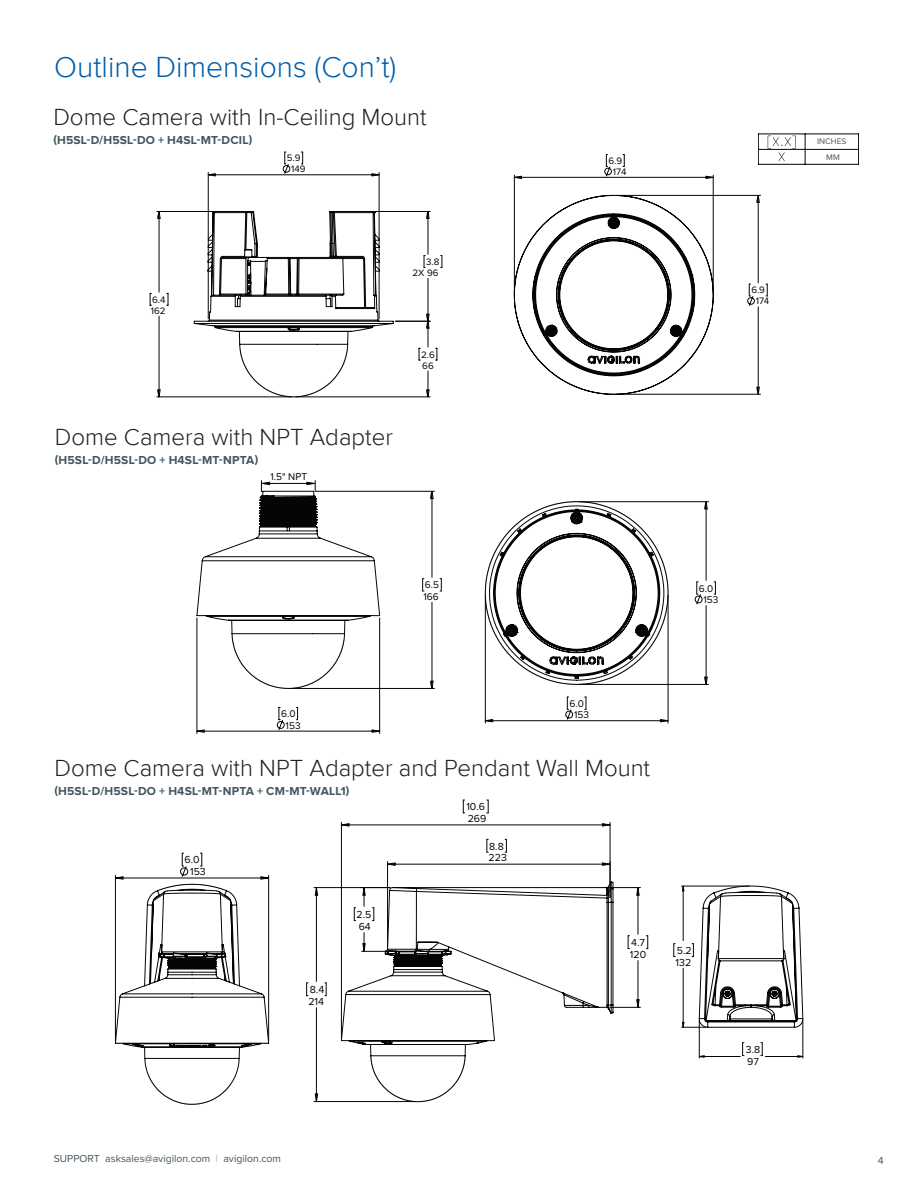
<style>
.page{position:relative;width:918px;height:1188px;background:#fff}
.page>*{position:absolute;margin:0;border:0;box-sizing:border-box;transform-origin:0 0}
.Headings{font:300 30px "Proxima Nova";color:#015dab}
.Outline_Dimensions_S{font:300 24px "Proxima Nova";color:#231f20}
.Spec_Heading{font:700 12px "Proxima Nova";letter-spacing:.02em;color:#45555f}
.t1{font:10.5px/12px "Proxima Nova";color:#050504}
.t2{font:10.5px "Proxima Nova";color:#455560}
.t3{font:10.05px/11.4px "Proxima Nova";color:#050504;text-align:center}
.t4{font:9.75px/10.9px "Proxima Nova";color:#050504;text-align:center}
.Callouts{font:8.4px "Proxima Nova";color:#45555f}
.s1{color:#a2aaaf}
</style>
<div class="page">
<svg style="left:150px;top:293px;width:1px;height:13px"></svg>
<hr style="left:157px;top:397px;width:134px;height:1px;background:#050504">
<svg style="left:436px;top:348px;width:2px;height:13px"></svg>
<hr style="left:296px;top:397px;width:134px;height:1px;background:#050504">
<svg style="left:428px;top:371px;width:1px;height:26px"></svg>
<hr style="left:428px;top:278px;width:1px;height:43px;background:#050504">
<hr style="left:428px;top:211px;width:1px;height:43px;background:#050504">
<svg style="left:441px;top:255px;width:2px;height:13px"></svg>
<hr style="left:208px;top:175px;width:171px;height:1px;background:#050504">
<hr style="left:379px;top:173px;width:1px;height:146px;background:#050504">
<hr style="left:208px;top:173px;width:1px;height:146px;background:#050504">
<svg style="left:301px;top:152px;width:2px;height:13px"></svg>
<svg style="left:283px;top:152px;width:7px;height:22px"></svg>
<svg style="left:157px;top:211px;width:271px;height:186px"></svg>
<svg style="left:426px;top:314px;width:4px;height:33px"></svg>
<svg style="left:426px;top:211px;width:4px;height:8px"></svg>
<svg style="left:371px;top:173px;width:9px;height:3px"></svg>
<svg style="left:207px;top:173px;width:9px;height:3px"></svg>
<svg style="left:194px;top:211px;width:200px;height:186px"></svg>
<hr style="left:514px;top:177px;width:199px;height:1px;background:#050504">
<hr style="left:713px;top:175px;width:1px;height:118px;background:#050504">
<hr style="left:514px;top:175px;width:1px;height:118px;background:#050504">
<svg style="left:623px;top:154px;width:2px;height:13px"></svg>
<svg style="left:604px;top:154px;width:8px;height:23px"></svg>
<hr style="left:758px;top:307px;width:1px;height:87px;background:#050504">
<hr style="left:758px;top:195px;width:1px;height:88px;background:#050504">
<hr style="left:616px;top:394px;width:145px;height:1px;background:#050504">
<hr style="left:616px;top:195px;width:145px;height:1px;background:#050504">
<svg style="left:766px;top:284px;width:2px;height:13px"></svg>
<svg style="left:747px;top:284px;width:8px;height:22px"></svg>
<svg style="left:705px;top:176px;width:9px;height:3px"></svg>
<svg style="left:514px;top:176px;width:8px;height:3px"></svg>
<svg style="left:756px;top:387px;width:4px;height:8px"></svg>
<svg style="left:756px;top:195px;width:4px;height:8px"></svg>
<svg style="left:514px;top:195px;width:200px;height:200px"></svg>
<svg style="left:768px;top:136px;width:28px;height:25px"></svg>
<hr style="left:758px;top:134px;width:1px;height:30px;background:#040503">
<hr style="left:758px;top:164px;width:101px;height:1px;background:#040503">
<hr style="left:858px;top:134px;width:1px;height:30px;background:#040503">
<hr style="left:758px;top:134px;width:101px;height:1px;background:#040503">
<hr style="left:805px;top:134px;width:1px;height:30px;background:#040503">
<hr style="left:758px;top:149px;width:101px;height:1px;background:#040503">
<hr style="left:432px;top:491px;width:1px;height:86px;background:#050504">
<hr style="left:432px;top:602px;width:1px;height:86px;background:#050504">
<hr style="left:316px;top:491px;width:118px;height:1px;background:#050504">
<hr style="left:291px;top:688px;width:143px;height:1px;background:#050504">
<svg style="left:440px;top:578px;width:2px;height:14px"></svg>
<svg style="left:422px;top:578px;width:2px;height:14px"></svg>
<hr style="left:197px;top:618px;width:1px;height:115px;background:#050504">
<hr style="left:379px;top:618px;width:1px;height:115px;background:#050504">
<svg style="left:430px;top:491px;width:4px;height:8px"></svg>
<svg style="left:430px;top:681px;width:4px;height:7px"></svg>
<svg style="left:196px;top:707px;width:184px;height:26px"></svg>
<hr style="left:485px;top:720px;width:183px;height:1px;background:#050504">
<hr style="left:668px;top:595px;width:1px;height:128px;background:#050504">
<hr style="left:485px;top:595px;width:1px;height:128px;background:#050504">
<svg style="left:585px;top:697px;width:2px;height:13px"></svg>
<svg style="left:565px;top:697px;width:8px;height:23px"></svg>
<hr style="left:706px;top:502px;width:1px;height:79px;background:#050504">
<hr style="left:706px;top:606px;width:1px;height:78px;background:#050504">
<hr style="left:579px;top:501px;width:130px;height:1px;background:#050504">
<hr style="left:579px;top:684px;width:130px;height:1px;background:#050504">
<svg style="left:714px;top:582px;width:2px;height:13px"></svg>
<svg style="left:695px;top:582px;width:8px;height:23px"></svg>
<svg style="left:660px;top:719px;width:9px;height:3px"></svg>
<svg style="left:484px;top:719px;width:9px;height:3px"></svg>
<svg style="left:704px;top:501px;width:4px;height:8px"></svg>
<svg style="left:704px;top:677px;width:4px;height:8px"></svg>
<svg style="left:485px;top:501px;width:184px;height:184px"></svg>
<svg style="left:196px;top:481px;width:184px;height:208px"></svg>
<svg style="left:115px;top:853px;width:154px;height:252px"></svg>
<hr style="left:316px;top:888px;width:1px;height:93px;background:#050504">
<hr style="left:316px;top:1008px;width:1px;height:94px;background:#050504">
<hr style="left:314px;top:887px;width:76px;height:1px;background:#050504">
<hr style="left:314px;top:1101px;width:101px;height:1px;background:#050504">
<svg style="left:325px;top:983px;width:2px;height:13px"></svg>
<svg style="left:306px;top:983px;width:2px;height:13px"></svg>
<hr style="left:341px;top:825px;width:269px;height:1px;background:#050504">
<hr style="left:341px;top:822px;width:1px;height:216px;background:#050504">
<hr style="left:610px;top:822px;width:1px;height:76px;background:#050504">
<svg style="left:487px;top:800px;width:2px;height:14px"></svg>
<svg style="left:463px;top:800px;width:2px;height:14px"></svg>
<hr style="left:638px;top:961px;width:1px;height:46px;background:#050504">
<hr style="left:638px;top:888px;width:1px;height:46px;background:#050504">
<hr style="left:610px;top:1007px;width:30px;height:1px;background:#050504">
<hr style="left:608px;top:887px;width:32px;height:1px;background:#050504">
<svg style="left:646px;top:936px;width:2px;height:13px"></svg>
<svg style="left:628px;top:936px;width:2px;height:13px"></svg>
<hr style="left:388px;top:864px;width:222px;height:1px;background:#050504">
<hr style="left:387px;top:862px;width:1px;height:85px;background:#050504">
<svg style="left:505px;top:839px;width:2px;height:14px"></svg>
<svg style="left:487px;top:839px;width:1px;height:14px"></svg>
<svg style="left:315px;top:887px;width:3px;height:9px"></svg>
<svg style="left:315px;top:1093px;width:3px;height:9px"></svg>
<svg style="left:341px;top:823px;width:9px;height:4px"></svg>
<svg style="left:602px;top:823px;width:9px;height:4px"></svg>
<svg style="left:636px;top:999px;width:4px;height:9px"></svg>
<svg style="left:636px;top:887px;width:4px;height:9px"></svg>
<svg style="left:602px;top:862px;width:9px;height:4px"></svg>
<svg style="left:387px;top:862px;width:9px;height:4px"></svg>
<svg style="left:341px;top:881px;width:273px;height:221px"></svg>
<hr style="left:765px;top:1056px;width:38px;height:1px;background:#050504">
<hr style="left:699px;top:1056px;width:41px;height:1px;background:#050504">
<hr style="left:803px;top:1020px;width:1px;height:38px;background:#050504">
<hr style="left:699px;top:1020px;width:1px;height:38px;background:#050504">
<svg style="left:797px;top:1055px;width:6px;height:3px"></svg>
<svg style="left:699px;top:1055px;width:6px;height:3px"></svg>
<svg style="left:682px;top:885px;width:122px;height:143px"></svg>
<svg style="left:674px;top:943px;width:1px;height:14px"></svg>
<svg style="left:761px;top:1042px;width:2px;height:14px"></svg>
<svg style="left:742px;top:1042px;width:2px;height:14px"></svg>
<p class="Headings" style="left:54px;top:50px;width:344px">Outline Dimensions (Con’t)</p>
<p class="Outline_Dimensions_S" style="left:53px;top:103px;width:375px">Dome Camera with In-Ceiling Mount</p>
<p class="Spec_Heading" style="left:53px;top:133px;width:200px">(H5SL-D/H5SL-DO + H4SL-MT-DCIL)</p>
<p class="t4" style="left:287px;top:153px;width:20px">5.9<br>149</p>
<p class="t4" style="left:426px;top:256px;width:15px">3.8</p>
<p class="t4" style="left:151px;top:294px;width:16px;text-align:left">6.4<br>162</p>
<p class="t4" style="left:412px;top:267px;width:28px">2X 96</p>
<p class="t4" style="left:421px;top:349px;width:15px;text-align:left">2.6<br>66</p>
<p class="Outline_Dimensions_S" style="left:55px;top:424px;width:340px">Dome Camera with NPT Adapter</p>
<p class="Spec_Heading" style="left:55px;top:454px;width:205px">(H5SL-D/H5SL-DO + H4SL-MT-NPTA)</p>
<p class="t3" style="left:271px;top:472px;width:38px">1.5" NPT</p>
<p class="t4" style="left:608px;top:155px;width:20px">6.9<br>174</p>
<p class="t4" style="left:751px;top:285px;width:20px">6.9<br>174</p>
<p class="t3" style="left:424px;top:579px;width:17px;text-align:left">6.5<br>166</p>
<p class="t3" style="left:699px;top:582px;width:21px">6.0<br>153</p>
<p class="t3" style="left:281px;top:708px;width:21px">6.0<br>153</p>
<p class="t3" style="left:570px;top:697px;width:21px">6.0<br>153</p>
<p class="Outline_Dimensions_S" style="left:55px;top:754px;width:597px">Dome Camera with NPT Adapter and Pendant Wall Mount</p>
<p class="Spec_Heading" style="left:55px;top:784px;width:296px">(H5SL-D/H5SL-DO + H4SL-MT-NPTA + CM-MT-WALL1)</p>
<p class="t1" style="left:184px;top:854px;width:23px;text-align:center">6.0<br>153</p>
<p class="t1" style="left:308px;top:984px;width:17px">8.4<br>214</p>
<p class="t1" style="left:357px;top:909px;width:16px">2.5<br>64</p>
<p class="t1" style="left:466px;top:801px;width:22px">10.6<br>269</p>
<p class="t1" style="left:489px;top:840px;width:20px">8.8<br>223</p>
<p class="t1" style="left:630px;top:937px;width:18px">4.7<br>120</p>
<p class="t1" style="left:676px;top:945px;width:18px">5.2<br>132</p>
<p class="t1" style="left:746px;top:1044px;width:16px">3.8<br>97</p>
<p class="Callouts" style="left:817px;top:135px;width:31px">INCHES</p>
<p class="Callouts" style="left:826px;top:151px;width:15px">MM</p>
<p class="t2" style="left:54px;top:1151px;width:229px">SUPPORT asksales@avigilon.com <span class="s1">|</span> avigilon.com</p>
<p class="t2" style="left:878px;top:1152px;width:7px">4</p>
</div>
